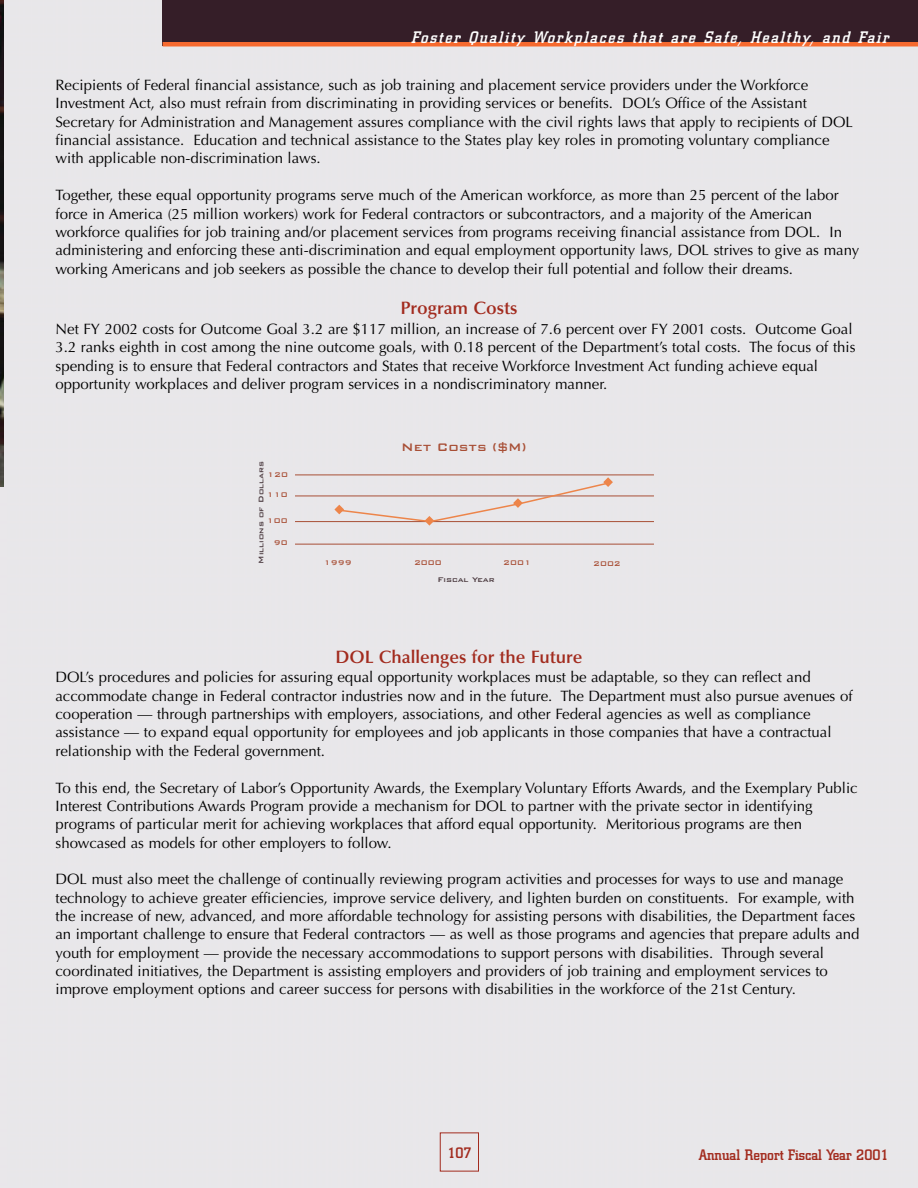
<style>
.page{position:relative;width:918px;height:1188px;background:#fff}
.page>*{position:absolute;margin:0;border:0;box-sizing:border-box;transform-origin:0 0}
.t1{font:600 18px "Optima";color:#a22b1e}
.t2{font:italic 500 16.5px "City";letter-spacing:.11em;color:#fff}
.t3{font:15px/18.3px "Optima";color:#000}
.t4{font:500 15px "City";color:#a22b1e}
.t5{font:500 14.55px "Bank Gothic BT";letter-spacing:-.005em;color:#a84f36}
.t6{font:500 9px "Bank Gothic BT";color:#a84f36}
.t7{font:500 9px "Bank Gothic BT";color:#49383d}
</style>
<div class="page">
<div style="left:7px;top:0;width:911px;height:1188px;background:#e8e7ea"></div>
<div style="left:440px;top:1132px;width:39px;height:40px;border:1px solid #a22b1e"></div>
<div style="left:163px;top:0;width:755px;height:46px;background:#351e28"></div>
<hr style="left:163px;top:42px;width:755px;height:4px;background:#f66a2f">
<img style="left:0;top:0;width:7px;height:1188px">
<img style="left:0;top:0;width:3px;height:486px">
<hr style="left:295px;top:521px;width:359px;height:1px;background:#a84f36">
<hr style="left:295px;top:496px;width:359px;height:1px;background:#a84f36">
<hr style="left:295px;top:475px;width:359px;height:1px;background:#a84f36">
<hr style="left:295px;top:544px;width:359px;height:1px;background:#a84f36">
<svg style="left:334px;top:477px;width:279px;height:49px"></svg>
<p class="t2" style="left:411px;top:31px;width:479px">Foster Quality Workplaces that are Safe, Healthy, and Fair</p>
<p class="t3" style="left:55px;top:77px;width:799px">Recipients of Federal financial assistance, such as job training and placement service providers under the Workforce Investment Act, also must refrain from discriminating in providing services or benefits. DOL’s Office of the Assistant Secretary for Administration and Management assures compliance with the civil rights laws that apply to recipients of DOL financial assistance. Education and technical assistance to the States play key roles in promoting voluntary compliance with applicable non-discrimination laws.</p>
<p class="t3" style="left:55px;top:187px;width:805px">Together, these equal opportunity programs serve much of the American workforce, as more than 25 percent of the labor force in America (25 million workers) work for Federal contractors or subcontractors, and a majority of the American workforce qualifies for job training and/or placement services from programs receiving financial assistance from DOL. In administering and enforcing these anti-discrimination and equal employment opportunity laws, DOL strives to give as many working Americans and job seekers as possible the chance to develop their full potential and follow their dreams.</p>
<p class="t1" style="left:401px;top:300px;width:118px">Program Costs</p>
<p class="t3" style="left:55px;top:321px;width:802px">Net FY 2002 costs for Outcome Goal 3.2 are $117 million, an increase of 7.6 percent over FY 2001 costs. Outcome Goal 3.2 ranks eighth in cost among the nine outcome goals, with 0.18 percent of the Department’s total costs. The focus of this spending is to ensure that Federal contractors and States that receive Workforce Investment Act funding achieve equal opportunity workplaces and deliver program services in a nondiscriminatory manner.</p>
<p class="t7" style="left:255px;top:564px;width:104px;rotate:-90deg">Millions of Dollars</p>
<p class="t6" style="left:267px;top:468px;width:22px">120</p>
<p class="t6" style="left:267px;top:489px;width:22px">110</p>
<p class="t6" style="left:267px;top:514px;width:22px">100</p>
<p class="t6" style="left:274px;top:537px;width:15px">90</p>
<p class="t6" style="left:324px;top:557px;width:29px">1999</p>
<p class="t5" style="left:401px;top:438px;width:127px">Net Costs ($M)</p>
<p class="t6" style="left:414px;top:557px;width:29px">2000</p>
<p class="t6" style="left:503px;top:557px;width:29px">2001</p>
<p class="t6" style="left:593px;top:557px;width:29px">2002</p>
<p class="t7" style="left:437px;top:574px;width:59px">Fiscal Year</p>
<p class="t1" style="left:335px;top:649px;width:249px">DOL Challenges for the Future</p>
<p class="t3" style="left:55px;top:670px;width:799px">DOL’s procedures and policies for assuring equal opportunity workplaces must be adaptable, so they can reflect and accommodate change in Federal contractor industries now and in the future. The Department must also pursue avenues of cooperation — through partnerships with employers, associations, and other Federal agencies as well as compliance assistance — to expand equal opportunity for employees and job applicants in those companies that have a contractual relationship with the Federal government.</p>
<p class="t3" style="left:55px;top:780px;width:804px">To this end, the Secretary of Labor’s Opportunity Awards, the Exemplary Voluntary Efforts Awards, and the Exemplary Public Interest Contributions Awards Program provide a mechanism for DOL to partner with the private sector in identifying programs of particular merit for achieving workplaces that afford equal opportunity. Meritorious programs are then showcased as models for other employers to follow.</p>
<p class="t3" style="left:55px;top:872px;width:806px">DOL must also meet the challenge of continually reviewing program activities and processes for ways to use and manage technology to achieve greater efficiencies, improve service delivery, and lighten burden on constituents. For example, with the increase of new, advanced, and more affordable technology for assisting persons with disabilities, the Department faces an important challenge to ensure that Federal contractors — as well as those programs and agencies that prepare adults and youth for employment — provide the necessary accommodations to support persons with disabilities. Through several coordinated initiatives, the Department is assisting employers and providers of job training and employment services to improve employment options and career success for persons with disabilities in the workforce of the 21st Century.</p>
<p class="t4" style="left:447px;top:1147px;width:26px">107</p>
<p class="t4" style="left:699px;top:1149px;width:192px">Annual Report Fiscal Year 2001</p>
</div>
